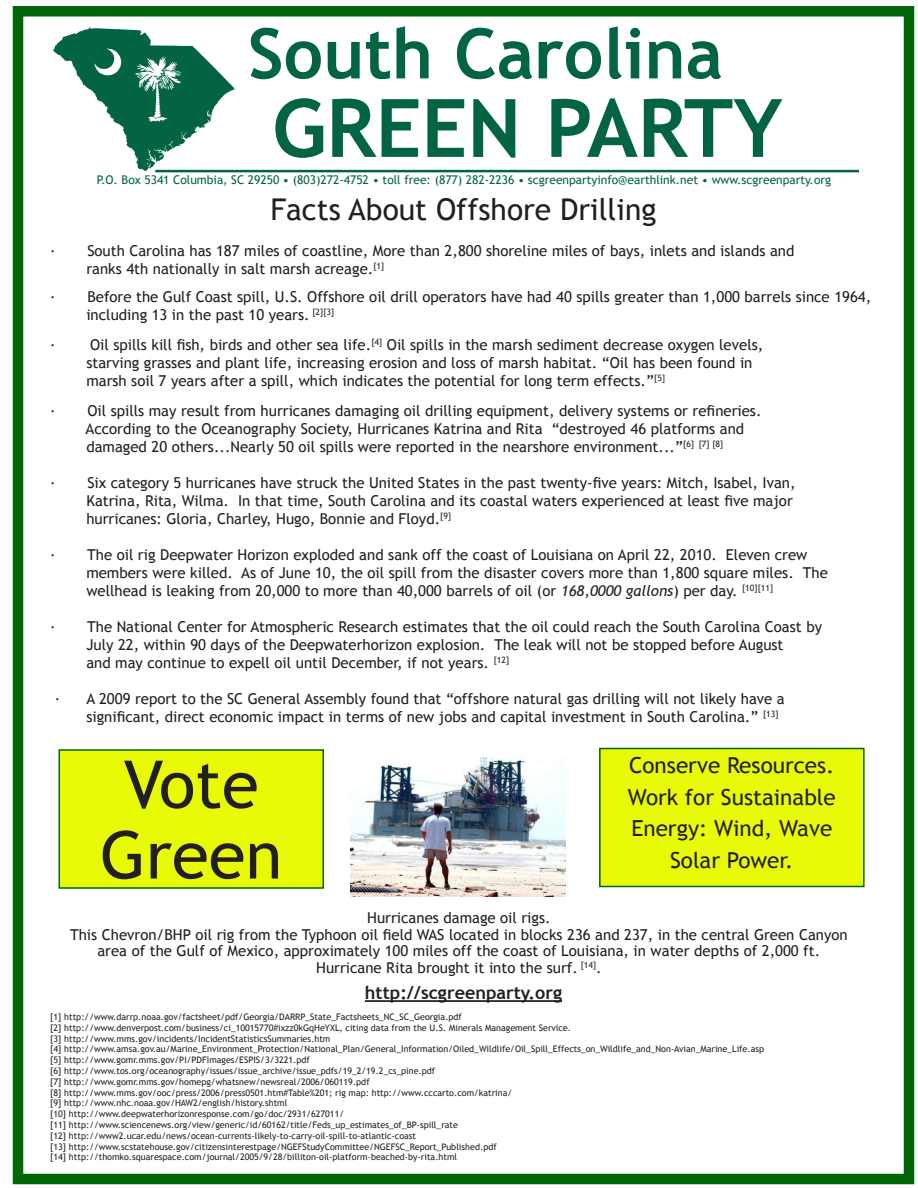
<style>
.page{position:relative;width:918px;height:1188px;background:#fff}
.page>*{position:absolute;margin:0;border:0;box-sizing:border-box;transform-origin:0 0}
.t1{font:700 80.7px "Trebuchet MS";color:#026442}
.t2{font:700 69.75px "Trebuchet MS";color:#026442}
.t3{font:66.15px "Trebuchet MS";color:#231f20}
.t4{font:30px "Trebuchet MS";color:#231f20}
.t5{font:22.05px "Trebuchet MS";color:#231f20}
.t6{font:700 18px "Trebuchet MS";color:#231f20}
.t7{font:15px/16.5px "Trebuchet MS";color:#231f20;text-align:center}
.t8{font:12px "Trebuchet MS";color:#026442}
.t9{font:9px "Trebuchet MS";color:#231f20}
.s1{font-style:italic}
</style>
<div class="page">
<div style="left:13px;top:6px;width:901px;height:1178px;border:10px solid #006708"></div>
<svg style="left:53px;top:27px;width:182px;height:144px"></svg>
<hr style="left:155px;top:170px;width:704px;height:2px;background:#026442">
<img style="left:350px;top:757px;width:215px;height:140px">
<div style="left:600px;top:748px;width:264px;height:138px;background:#e9fa07"></div>
<div style="left:599px;top:748px;width:266px;height:139px;border:2px solid #006708"></div>
<div style="left:59px;top:750px;width:264px;height:138px;background:#e9fa07"></div>
<div style="left:58px;top:749px;width:266px;height:140px;border:2px solid #006708"></div>
<hr style="left:365px;top:1000px;width:197px;height:2px;background:#231f20">
<p class="t2" style="left:248px;top:10px;width:476px">South Carolina</p>
<p class="t1" style="left:272px;top:78px;width:512px">GREEN PARTY</p>
<p class="t8" style="left:97px;top:173px;width:736px">P.O. Box 5341 Columbia, SC 29250 • (803)272-4752 • toll free: (877) 282-2236 • scgreenpartyinfo@earthlink.net • www.scgreenparty.org</p>
<p class="t4" style="left:270px;top:192px;width:388px">Facts About Offshore Drilling</p>
<p class="t7" style="left:50px;top:243px;width:746px">· South Carolina has 187 miles of coastline, More than 2,800 shoreline miles of bays, inlets and islands and</p>
<p class="t7" style="left:86px;top:261px;width:300px">ranks 4th nationally in salt marsh acreage.<sup>[1]</sup></p>
<p class="t7" style="left:50px;top:289px;width:823px">· Before the Gulf Coast spill, U.S. Offshore oil drill operators have had 40 spills greater than 1,000 barrels since 1964,</p>
<p class="t7" style="left:86px;top:307px;width:250px">including 13 in the past 10 years. <sup>[2][3]</sup></p>
<p class="t7" style="left:50px;top:337px;width:715px">· Oil spills kill fish, birds and other sea life.<sup>[4]</sup> Oil spills in the marsh sediment decrease oxygen levels,</p>
<p class="t7" style="left:86px;top:355px;width:668px">starving grasses and plant life, increasing erosion and loss of marsh habitat. “Oil has been found in</p>
<p class="t7" style="left:86px;top:373px;width:580px">marsh soil 7 years after a spill, which indicates the potential for long term effects.”<sup>[5]</sup></p>
<p class="t7" style="left:50px;top:403px;width:713px">· Oil spills may result from hurricanes damaging oil drilling equipment, delivery systems or refineries.</p>
<p class="t7" style="left:86px;top:421px;width:660px">According to the Oceanography Society, Hurricanes Katrina and Rita “destroyed 46 platforms and</p>
<p class="t7" style="left:86px;top:439px;width:639px">damaged 20 others...Nearly 50 oil spills were reported in the nearshore environment...”<sup>[6]</sup> <sup>[7]</sup> <sup>[8]</sup></p>
<p class="t7" style="left:50px;top:475px;width:747px">· Six category 5 hurricanes have struck the United States in the past twenty-five years: Mitch, Isabel, Ivan,</p>
<p class="t7" style="left:86px;top:493px;width:708px">Katrina, Rita, Wilma. In that time, South Carolina and its coastal waters experienced at least five major</p>
<p class="t7" style="left:86px;top:511px;width:366px">hurricanes: Gloria, Charley, Hugo, Bonnie and Floyd.<sup>[9]</sup></p>
<p class="t7" style="left:50px;top:547px;width:759px">· The oil rig Deepwater Horizon exploded and sank off the coast of Louisiana on April 22, 2010. Eleven crew</p>
<p class="t7" style="left:86px;top:565px;width:743px">members were killed. As of June 10, the oil spill from the disaster covers more than 1,800 square miles. The</p>
<p class="t7" style="left:86px;top:583px;width:688px">wellhead is leaking from 20,000 to more than 40,000 barrels of oil (or <span class="s1">168,0000 gallons</span>) per day. <sup>[10][11]</sup></p>
<p class="t7" style="left:50px;top:619px;width:773px">· The National Center for Atmospheric Research estimates that the oil could reach the South Carolina Coast by</p>
<p class="t7" style="left:86px;top:637px;width:699px">July 22, within 90 days of the Deepwaterhorizon explosion. The leak will not be stopped before August</p>
<p class="t7" style="left:86px;top:655px;width:424px">and may continue to expell oil until December, if not years. <sup>[12]</sup></p>
<p class="t7" style="left:55px;top:691px;width:732px">· A 2009 report to the SC General Assembly found that “offshore natural gas drilling will not likely have a</p>
<p class="t7" style="left:86px;top:709px;width:694px">significant, direct economic impact in terms of new jobs and capital investment in South Carolina.” <sup>[13]</sup></p>
<p class="t3" style="left:124px;top:746px;width:137px">Vote</p>
<p class="t3" style="left:100px;top:816px;width:184px">Green</p>
<p class="t5" style="left:629px;top:753px;width:207px">Conserve Resources.</p>
<p class="t5" style="left:628px;top:784px;width:209px">Work for Sustainable</p>
<p class="t5" style="left:631px;top:816px;width:202px">Energy: Wind, Wave</p>
<p class="t5" style="left:670px;top:847px;width:125px">Solar Power.</p>
<p class="t7" style="left:367px;top:910px;width:185px">Hurricanes damage oil rigs.</p>
<p class="t7" style="left:70px;top:926px;width:779px">This Chevron/BHP oil rig from the Typhoon oil field WAS located in blocks 236 and 237, in the central Green Canyon area of the Gulf of Mexico, approximately 100 miles off the coast of Louisiana, in water depths of 2,000 ft.</p>
<p class="t7" style="left:316px;top:959px;width:287px">Hurricane Rita brought it into the surf. <sup>[14]</sup>.</p>
<p class="t6" style="left:365px;top:981px;width:199px">http://scgreenparty.org</p>
<p class="t9" style="left:50px;top:1012px;width:413px">[1] http://www.darrp.noaa.gov/factsheet/pdf/Georgia/DARRP_State_Factsheets_NC_SC_Georgia.pdf</p>
<p class="t9" style="left:50px;top:1022px;width:522px">[2] http://www.denverpost.com/business/ci_10015770#ixzz0kGqHeYXL, citing data from the U.S. Minerals Management Service.</p>
<p class="t9" style="left:50px;top:1033px;width:282px">[3] http://www.mms.gov/incidents/IncidentStatisticsSummaries.htm</p>
<p class="t9" style="left:50px;top:1044px;width:715px">[4] http://www.amsa.gov.au/Marine_Environment_Protection/National_Plan/General_Information/Oiled_Wildlife/Oil_Spill_Effects_on_Wildlife_and_Non-Avian_Marine_Life.asp</p>
<p class="t9" style="left:50px;top:1055px;width:261px">[5] http://www.gomr.mms.gov/PI/PDFImages/ESPIS/3/3221.pdf</p>
<p class="t9" style="left:50px;top:1066px;width:387px">[6] http://www.tos.org/oceanography/issues/issue_archive/issue_pdfs/19_2/19.2_cs_pine.pdf</p>
<p class="t9" style="left:50px;top:1076px;width:321px">[7] http://www.gomr.mms.gov/homepg/whatsnew/newsreal/2006/060119.pdf</p>
<p class="t9" style="left:50px;top:1087px;width:463px">[8] http://www.mms.gov/ooc/press/2006/press0501.htm#Table%201; rig map: http://www.cccarto.com/katrina/</p>
<p class="t9" style="left:50px;top:1098px;width:239px">[9] http://www.nhc.noaa.gov/HAW2/english/history.shtml</p>
<p class="t9" style="left:50px;top:1109px;width:295px">[10] http://www.deepwaterhorizonresponse.com/go/doc/2931/627011/</p>
<p class="t9" style="left:50px;top:1120px;width:409px">[11] http://www.sciencenews.org/view/generic/id/60162/title/Feds_up_estimates_of_BP-spill_rate</p>
<p class="t9" style="left:50px;top:1130px;width:367px">[12] http://www2.ucar.edu/news/ocean-currents-likely-to-carry-oil-spill-to-atlantic-coast</p>
<p class="t9" style="left:50px;top:1141px;width:448px">[13] http://www.scstatehouse.gov/citizensinterestpage/NGEFStudyCommittee/NGEFSC_Report_Published.pdf</p>
<p class="t9" style="left:50px;top:1152px;width:408px">[14] http://thomko.squarespace.com/journal/2005/9/28/billiton-oil-platform-beached-by-rita.html</p>
</div>
